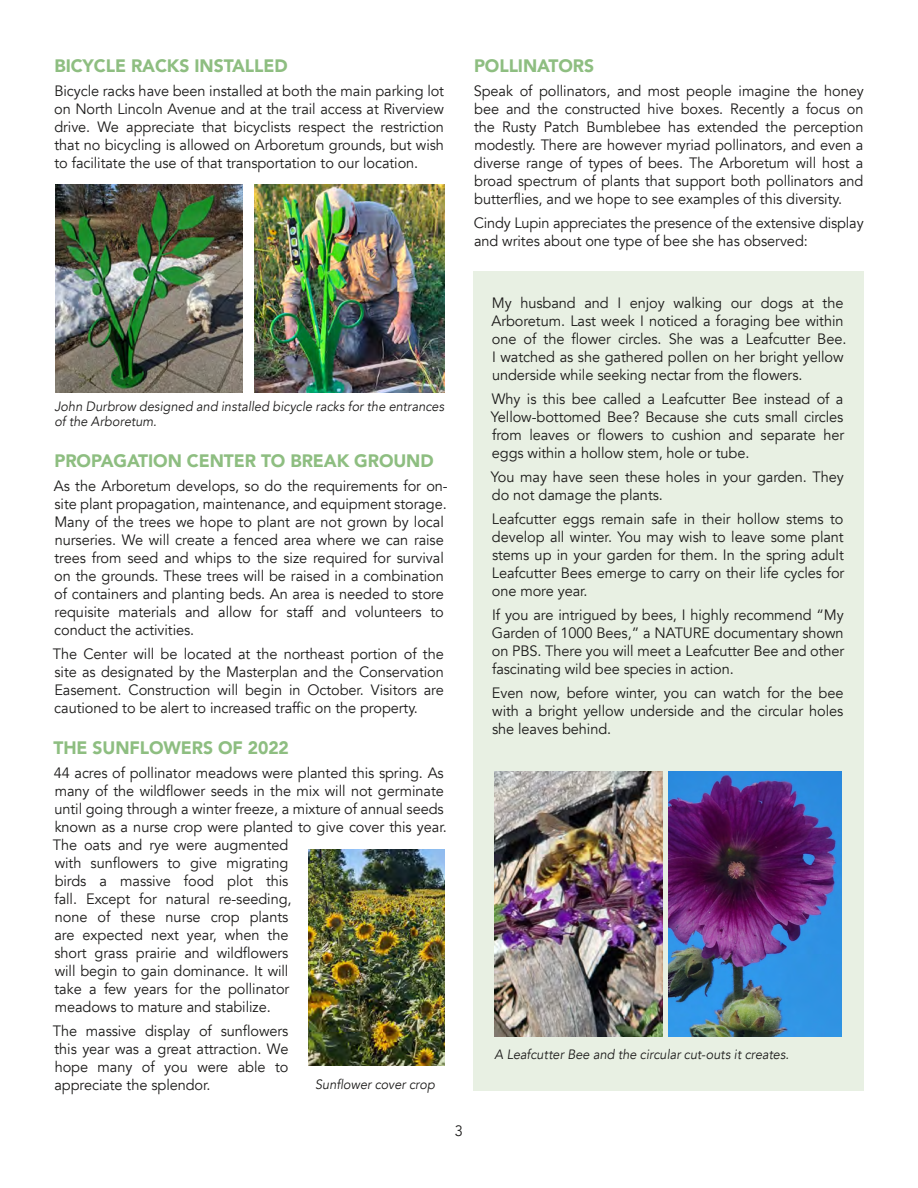
<style>
.page{position:relative;width:918px;height:1188px;background:#fff}
.page>*{position:absolute;margin:0;border:0;box-sizing:border-box;transform-origin:0 0}
.Green_Article_Title{font:900 18px "Avenir";letter-spacing:-.005em;color:#8ebe81}
.Article_Text{font:15px/18px "Avenir";letter-spacing:-.005em;color:#1c1b1a;text-align:justify}
.t1{font:italic 13.5px/15px "Avenir";letter-spacing:.005em;color:#1c1b1a;scale:.94 1}
</style>
<div class="page">
<div style="left:474px;top:272px;width:390px;height:127px;background:#e8f0e3"></div>
<div style="left:474px;top:378px;width:390px;height:99px;background:#e8f0e3"></div>
<div style="left:474px;top:456px;width:390px;height:63px;background:#e8f0e3"></div>
<div style="left:474px;top:498px;width:390px;height:117px;background:#e8f0e3"></div>
<div style="left:474px;top:594px;width:390px;height:99px;background:#e8f0e3"></div>
<div style="left:474px;top:672px;width:390px;height:414px;background:#e8f0e3"></div>
<div style="left:474px;top:732px;width:390px;height:358px;background:#e8f0e3"></div>
<img style="left:56px;top:185px;width:186px;height:208px">
<img style="left:254px;top:185px;width:190px;height:208px">
<img style="left:309px;top:849px;width:135px;height:217px">
<img style="left:669px;top:771px;width:173px;height:266px">
<img style="left:495px;top:771px;width:167px;height:266px">
<p class="Green_Article_Title" style="left:54px;top:50px;width:235px">BICYCLE RACKS INSTALLED</p>
<p class="Article_Text" style="left:54px;top:82px;width:391px">Bicycle racks have been installed at both the main parking lot on North Lincoln Avenue and at the trail access at Riverview drive. We appreciate that bicyclists respect the restriction that no bicycling is allowed on Arboretum grounds, but wish to facilitate the use of that transportation to our location.</p>
<p class="Green_Article_Title" style="left:474px;top:50px;width:122px">POLLINATORS</p>
<p class="Article_Text" style="left:474px;top:82px;width:391px">Speak of pollinators, and most people imagine the honey bee and the constructed hive boxes. Recently a focus on the Rusty Patch Bumblebee has extended the perception modestly. There are however myriad pollinators, and even a diverse range of types of bees. The Arboretum will host a broad spectrum of plants that support both pollinators and butterflies, and we hope to see examples of this diversity.</p>
<p class="Article_Text" style="left:474px;top:214px;width:391px">Cindy Lupin appreciates the presence of the extensive display and writes about one type of bee she has observed:</p>
<p class="t1" style="left:54px;top:399px;width:416px">John Durbrow designed and installed bicycle racks for the entrances of the Arboretum.</p>
<p class="Green_Article_Title" style="left:54px;top:445px;width:381px">PROPAGATION CENTER TO BREAK GROUND</p>
<p class="Article_Text" style="left:54px;top:477px;width:395px;text-align:left">As the Arboretum develops, so do the requirements for on&shy;site plant propagation, maintenance, and equipment storage.<br>Many of the trees we hope to plant are not grown by local nurseries. We will create a fenced area where we can raise trees from seed and whips to the size required for survival on the grounds. These trees will be raised in a combination of containers and planting beds. An area is needed to store requisite materials and allow for staff and volunteers to conduct the activities.</p>
<p class="Article_Text" style="left:53px;top:645px;width:393px">The Center will be located at the northeast portion of the site as designated by the Masterplan and the Conservation Easement. Construction will begin in October. Visitors are cautioned to be alert to increased traffic on the property.</p>
<p class="Green_Article_Title" style="left:54px;top:733px;width:237px">THE SUNFLOWERS OF 2022</p>
<p class="Article_Text" style="left:53px;top:764px;width:396px;text-align:left">44 acres of pollinator meadows were planted this spring. As many of the wildflower seeds in the mix will not germinate until going through a winter freeze, a mixture of annual seeds known as a nurse crop were planted to give cover this year.<br>The oats and rye were augmented<br>with sunflowers to give migrating<br>birds a massive food plot this<br>fall. Except for natural re-seeding,<br>none of these nurse crop plants<br>are expected next year, when the<br>short grass prairie and wildflowers<br>will begin to gain dominance. It will<br>take a few years for the pollinator<br>meadows to mature and stabilize.</p>
<p class="Article_Text" style="left:53px;top:1022px;width:237px">The massive display of sunflowers this year was a great attraction. We hope many of you were able to appreciate the splendor.</p>
<p class="t1" style="left:315px;top:1077px;width:129px">Sunflower cover crop</p>
<p class="Article_Text" style="left:455px;top:1122px;width:10px">3</p>
<p class="Article_Text" style="left:491px;top:294px;width:357px;text-align:left">My husband and I enjoy walking our dogs at the Arboretum. Last week I noticed a foraging bee within one of the flower circles. She was a Leafcutter Bee.<br>I watched as she gathered pollen on her bright yellow underside while seeking nectar from the flowers.</p>
<p class="Article_Text" style="left:491px;top:390px;width:355px">Why is this bee called a Leafcutter Bee instead of a Yellow-bottomed Bee? Because she cuts small circles from leaves or flowers to cushion and separate her eggs within a hollow stem, hole or tube.</p>
<p class="Article_Text" style="left:491px;top:468px;width:354px">You may have seen these holes in your garden. They do not damage the plants.</p>
<p class="Article_Text" style="left:492px;top:510px;width:354px">Leafcutter eggs remain safe in their hollow stems to develop all winter. You may wish to leave some plant stems up in your garden for them. In the spring adult Leafcutter Bees emerge to carry on their life cycles for one more year.</p>
<p class="Article_Text" style="left:492px;top:606px;width:354px">If you are intrigued by bees, I highly recommend “My Garden of 1000 Bees,” a NATURE documentary shown on PBS. There you will meet a Leafcutter Bee and other fascinating wild bee species in action.</p>
<p class="Article_Text" style="left:492px;top:684px;width:353px">Even now, before winter, you can watch for the bee with a bright yellow underside and the circular holes she leaves behind.</p>
<p class="t1" style="left:495px;top:1047px;width:315px">A Leafcutter Bee and the circular cut-outs it creates.</p>
</div>
